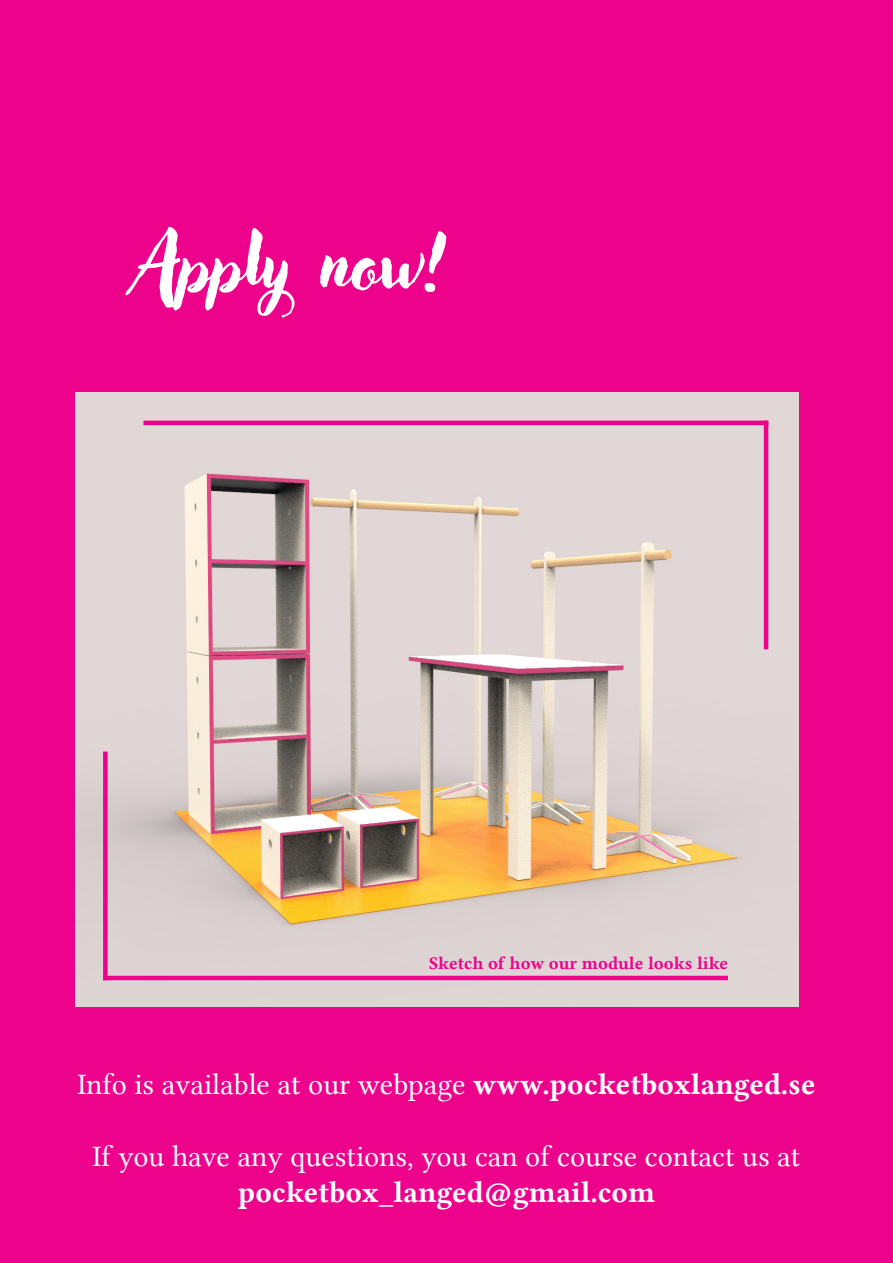
<style>
.page{position:relative;width:893px;height:1263px;background:#ed028c}
.page>*{position:absolute;margin:0;border:0;box-sizing:border-box;transform-origin:0 0}
.t1{font:75px "Adlery Pro";color:#fff}
.t2{font:30px/36px "Lin Libertine";color:#fff;text-align:center}
.t3{font:18px "Lin Libertine B";color:#ed028c}
.s1{font-family:"Lin Libertine B"}
</style>
<div class="page">
<img style="left:75px;top:392px;width:723px;height:615px">
<hr style="left:144px;top:421px;width:624px;height:4px;background:#ed028c">
<hr style="left:764px;top:421px;width:4px;height:228px;background:#ed028c">
<hr style="left:103px;top:976px;width:625px;height:4px;background:#ed028c">
<div style="left:103px;top:751px;width:5px;height:229px;background:#ed028c"></div>
<p class="t1" style="left:139px;top:218px;width:310px">Apply now!</p>
<p class="t3" style="left:429px;top:950px;width:301px">Sketch of how our module looks like</p>
<p class="t2" style="left:77px;top:1066px;width:740px">Info is available at our webpage <span class="s1">www.pocketboxlanged.se</span></p>
<p class="t2" style="left:93px;top:1138px;width:709px">If you have any questions, you can of course contact us at <span class="s1">pocketbox_langed@gmail.com</span></p>
</div>
